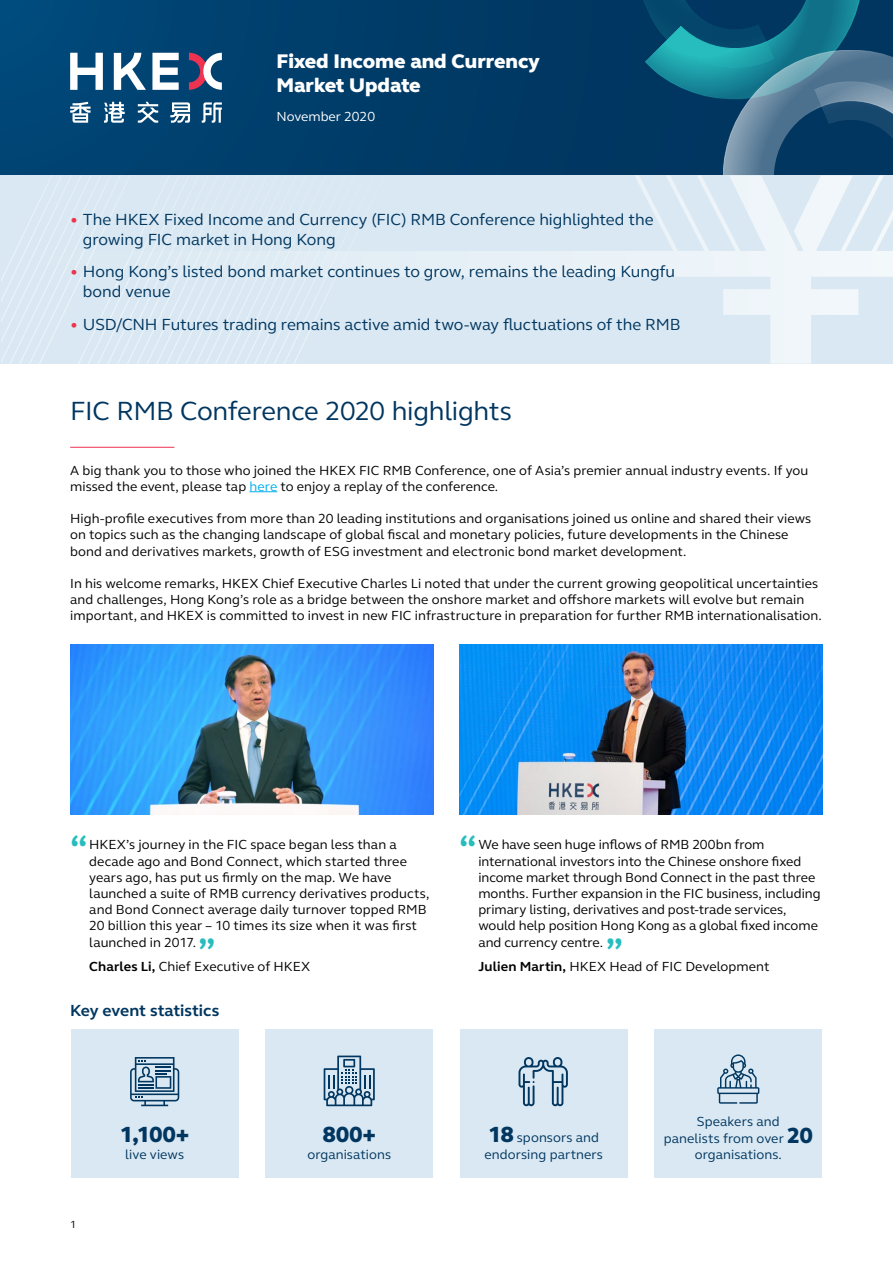
<style>
.page{position:relative;width:893px;height:1263px;background:#fff}
.page>*{position:absolute;margin:0;border:0;box-sizing:border-box;transform-origin:0 0}
.t1{font:700 36px "FS Elliot Pro";color:#27bdbe}
.t2{font:27px "FS Elliot Pro";letter-spacing:-.01em;color:#003660}
.t3{font:800 22.5px "FS Elliot Pro";letter-spacing:.02em;color:#003660}
.t4{font:800 20.25px/24.3px "FS Elliot Pro";color:#fff}
.t5{font:16.5px/19.8px "FS Elliot Pro";letter-spacing:-.005em;color:#003660}
.t6{font:700 16.5px "FS Elliot Pro";letter-spacing:-.005em;color:#003660}
.t7{font:13.5px/16.2px "FS Elliot Pro";letter-spacing:.005em;color:#000}
.t8{font:13.5px/16.5px "FS Elliot Pro";letter-spacing:.01em;color:#003660}
.t9{font:13.5px "FS Elliot Pro";color:#fff}
.t10{font:10.5px "FS Elliot Pro";color:#000}
.s1{color:#ee3350}
.s2{color:#00aeef}
.s3{font-weight:700}
.s4{font-weight:800;font-size:22.5px}
</style>
<div class="page">
<svg style="left:0;top:0;width:637px;height:175px;background:#003e6b"></svg>
<svg style="left:637px;top:0;width:256px;height:175px;background:#1d5d7d"></svg>
<svg style="left:202px;top:102px;width:20px;height:21px"></svg>
<svg style="left:138px;top:102px;width:20px;height:21px"></svg>
<svg style="left:152px;top:53px;width:27px;height:37px"></svg>
<svg style="left:70px;top:53px;width:33px;height:37px"></svg>
<svg style="left:114px;top:53px;width:32px;height:37px"></svg>
<svg style="left:189px;top:53px;width:33px;height:37px"></svg>
<svg style="left:170px;top:102px;width:20px;height:21px"></svg>
<svg style="left:104px;top:102px;width:21px;height:21px"></svg>
<svg style="left:70px;top:102px;width:21px;height:21px"></svg>
<svg style="left:427px;top:175px;width:466px;height:189px"></svg>
<svg style="left:1px;top:175px;width:426px;height:189px;background:#dae9f2"></svg>
<div style="left:71px;top:1030px;width:167px;height:148px;background:#d9e8f2"></div>
<div style="left:265px;top:1030px;width:168px;height:148px;background:#d9e8f2"></div>
<div style="left:460px;top:1030px;width:167px;height:148px;background:#d9e8f2"></div>
<div style="left:654px;top:1030px;width:168px;height:148px;background:#d9e8f2"></div>
<hr style="left:70px;top:447px;width:104px;height:1px;background:#ee3350">
<svg style="left:249px;top:491px;width:28px;height:1px"></svg>
<svg style="left:518px;top:1057px;width:50px;height:49px"></svg>
<svg style="left:130px;top:1057px;width:49px;height:49px"></svg>
<svg style="left:324px;top:1055px;width:51px;height:51px"></svg>
<svg style="left:717px;top:1054px;width:42px;height:50px"></svg>
<img style="left:70px;top:644px;width:364px;height:171px">
<img style="left:459px;top:644px;width:363px;height:171px">
<h3 class="t4" style="left:276px;top:49px;width:265px">Fixed Income and Currency<br>Market Update</h3>
<p class="t9" style="left:276px;top:107px;width:100px">November 2020</p>
<p class="t5" style="left:83px;top:209px;width:572px;text-indent:-13px"><span class="s1">•</span> The HKEX Fixed Income and Currency (FIC) RMB Conference highlighted the growing FIC market in Hong Kong</p>
<p class="t5" style="left:83px;top:261px;width:594px;text-indent:-13px"><span class="s1">•</span> Hong Kong’s listed bond market continues to grow, remains the leading Kungfu bond venue</p>
<p class="t5" style="left:70px;top:314px;width:612px"><span class="s1">•</span> USD/CNH Futures trading remains active amid two-way fluctuations of the RMB</p>
<h2 class="t2" style="left:70px;top:393px;width:443px">FIC RMB Conference 2020 highlights</h2>
<p class="t7" style="left:70px;top:462px;width:740px">A big thank you to those who joined the HKEX FIC RMB Conference, one of Asia’s premier annual industry events. If you missed the event, please tap <span class="s2">here</span> to enjoy a replay of the conference.</p>
<p class="t7" style="left:70px;top:510px;width:743px">High-profile executives from more than 20 leading institutions and organisations joined us online and shared their views on topics such as the changing landscape of global fiscal and monetary policies, future developments in the Chinese bond and derivatives markets, growth of ESG investment and electronic bond market development.</p>
<p class="t7" style="left:70px;top:575px;width:753px">In his welcome remarks, HKEX Chief Executive Charles Li noted that under the current growing geopolitical uncertainties and challenges, Hong Kong’s role as a bridge between the onshore market and offshore markets will evolve but remain important, and HKEX is committed to invest in new FIC infrastructure in preparation for further RMB internationalisation.</p>
<h1 class="t1" style="left:70px;top:824px;width:19px">“</h1>
<h1 class="t1" style="left:459px;top:824px;width:19px">“</h1>
<p class="t7" style="left:478px;top:836px;width:344px">We have seen huge inflows of RMB 200bn from international investors into the Chinese onshore fixed income market through Bond Connect in the past three months. Further expansion in the FIC business, including primary listing, derivatives and post-trade services, would help position Hong Kong as a global fixed income and currency centre.</p>
<p class="t7" style="left:478px;top:958px;width:293px"><span class="s3">Julien Martin,</span> HKEX Head of FIC Development</p>
<p class="t7" style="left:89px;top:836px;width:342px">HKEX’s journey in the FIC space began less than a decade ago and Bond Connect, which started three years ago, has put us firmly on the map. We have launched a suite of RMB currency derivatives products, and Bond Connect average daily turnover topped RMB 20 billion this year – 10 times its size when it was first launched in 2017.</p>
<p class="t7" style="left:89px;top:958px;width:223px"><span class="s3">Charles Li,</span> Chief Executive of HKEX</p>
<h1 class="t1" style="left:198px;top:927px;width:19px">”</h1>
<h1 class="t1" style="left:606px;top:927px;width:19px">”</h1>
<p class="t6" style="left:70px;top:999px;width:151px">Key event statistics</p>
<p class="t10" style="left:70px;top:1217px;width:8px">1</p>
<h3 class="t3" style="left:120px;top:1120px;width:70px">1,100+</h3>
<p class="t8" style="left:125px;top:1146px;width:60px">live views</p>
<h3 class="t3" style="left:323px;top:1120px;width:55px">800+</h3>
<p class="t8" style="left:307px;top:1146px;width:85px">organisations</p>
<p class="t8" style="left:484px;top:1129px;width:120px"><span class="s4">18</span> sponsors and endorsing partners</p>
<p class="t8" style="left:664px;top:1113px;width:151px;text-align:center">Speakers and<br>panelists from over <span class="s4">20 </span>organisations.</p>
</div>
